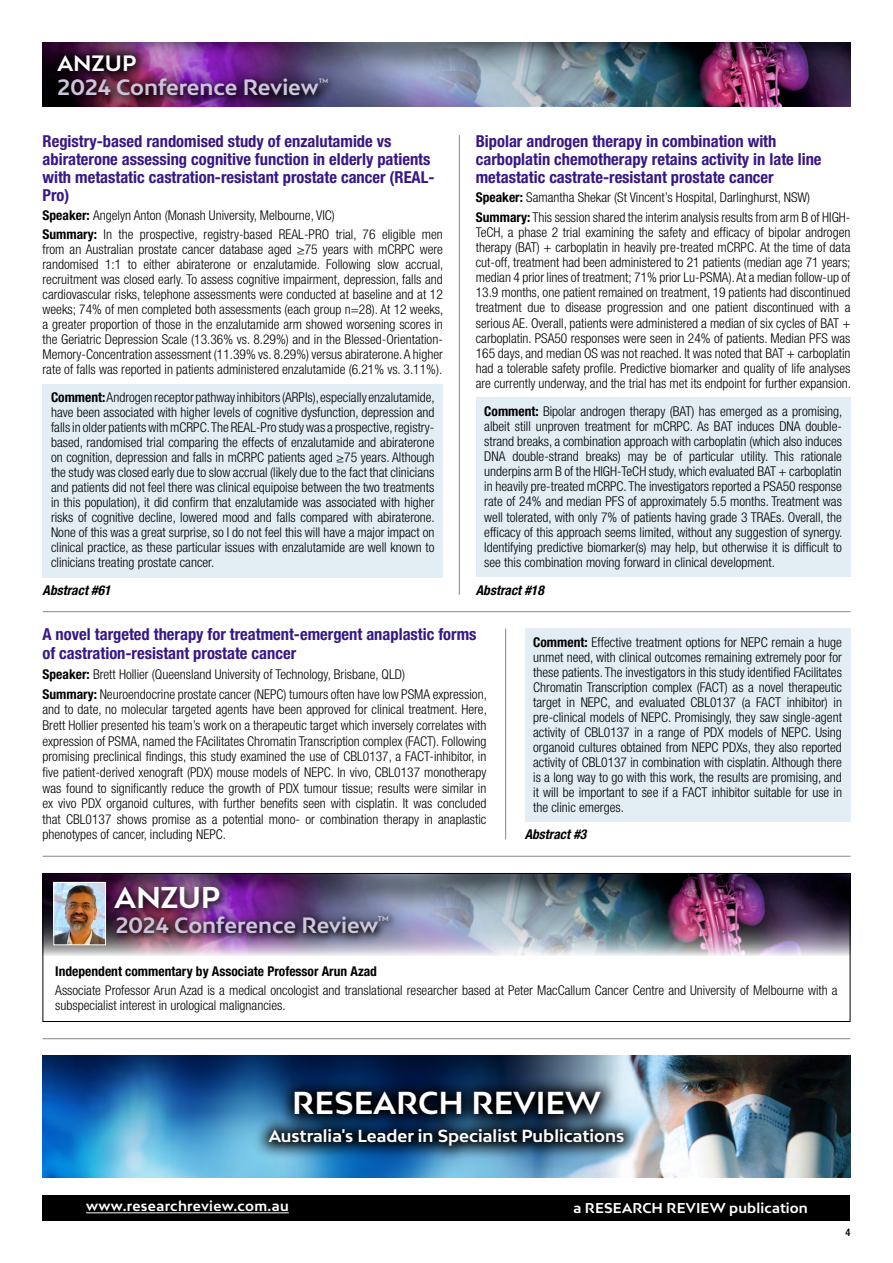
<style>
.page{position:relative;width:893px;height:1263px;background:#fff}
.page>*{position:absolute;margin:0;border:0;box-sizing:border-box;transform-origin:0 0}
.t1{font:700 30px "Bw Mitga";color:#fff}
.t2{font:700 28.5px "Bw Mitga";letter-spacing:-.015em;color:#fff}
.t3{font:700 21px "Bw Mitga";letter-spacing:-.005em;color:#cdc5db}
.t4{font:700 21px "Bw Mitga";color:#fff}
.t5{font:700 condensed 16.5px/18px "Helvetica Neue LT Pro";color:#381786}
.t6{font:700 16.5px "Bw Mitga";color:#fff}
.t7{font:300 condensed 13.5px/15px "Helvetica Neue LT Pro";color:#000;text-align:justify}
.t8{font:700 13.5px "Bw Mitga";letter-spacing:.01em;color:#fff}
.t9{font:700 condensed 13.5px "Helvetica Neue LT Pro";color:#000}
.t10{font:italic 700 condensed 13.5px "Helvetica Neue LT Pro";color:#000}
.t11{font:500 condensed 10.5px "Helvetica Neue LT Pro";color:#000}
.t12{font:700 6.75px "Bw Mitga";color:#cdc5db}
.t13{font:700 6px "Bw Mitga";color:#cdc5db;scale:.95 1}
.s1{font-weight:700}
</style>
<div class="page">
<div style="left:43px;top:1195px;width:807px;height:25px;background:#000"></div>
<hr style="left:86px;top:1212px;width:203px;height:1px;background:#fff">
<div style="left:43px;top:384px;width:400px;height:193px;background:#e2edf4"></div>
<div style="left:476px;top:398px;width:374px;height:179px;background:#e2edf4"></div>
<img style="left:45px;top:875px;width:803px;height:81px">
<div style="left:104px;top:903px;width:297px;height:43px;background:#000;opacity:.75"></div>
<div style="left:100px;top:870px;width:135px;height:54px;background:#000;opacity:.75"></div>
<div style="left:43px;top:873px;width:807px;height:149px;border:1px solid #000"></div>
<img style="left:55px;top:884px;width:49px;height:59px">
<div style="left:53px;top:882px;width:53px;height:63px;border:1px solid #fff"></div>
<hr style="left:459px;top:135px;width:1px;height:460px;background:#939598">
<hr style="left:43px;top:611px;width:807px;height:1px;background:#939598">
<div style="left:525px;top:628px;width:325px;height:194px;background:#e2edf4"></div>
<hr style="left:505px;top:628px;width:1px;height:211px;background:#939598">
<hr style="left:43px;top:856px;width:807px;height:1px;background:#939598">
<hr style="left:43px;top:1038px;width:807px;height:1px;background:#939598">
<img style="left:43px;top:1055px;width:807px;height:122px">
<img style="left:252px;top:1075px;width:388px;height:87px">
<img style="left:152px;top:43px;width:698px;height:63px">
<svg style="left:42px;top:42px;width:110px;height:46px;background:#40193c"></svg>
<img style="left:43px;top:64px;width:299px;height:43px">
<h3 class="t4" style="left:57px;top:49px;width:80px">ANZUP</h3>
<h3 class="t3" style="left:57px;top:73px;width:263px">2024 Conference Review</h3>
<p class="t13" style="left:319px;top:77px;width:11px">TM</p>
<p class="t5" style="left:43px;top:132px;width:393px">Registry-based randomised study of enzalutamide vs abiraterone assessing cognitive function in elderly patients with metastatic castration-resistant prostate cancer (REAL-Pro)</p>
<p class="t7" style="left:43px;top:206px;width:402px;line-height:19.2px"><span class="s1">Speaker:</span> Angelyn Anton (Monash University, Melbourne, VIC)<br><span class="s1">Summary:</span> In the prospective, registry-based REAL-PRO trial, 76 eligible men</p>
<p class="t7" style="left:43px;top:242px;width:402px">from an Australian prostate cancer database aged ≥75 years with mCRPC were randomised 1:1 to either abiraterone or enzalutamide. Following slow accrual, recruitment was closed early. To assess cognitive impairment, depression, falls and cardiovascular risks, telephone assessments were conducted at baseline and at 12 weeks; 74% of men completed both assessments (each group n=28). At 12 weeks, a greater proportion of those in the enzalutamide arm showed worsening scores in the Geriatric Depression Scale (13.36% vs. 8.29%) and in the Blessed-Orientation-Memory-Concentration assessment (11.39% vs. 8.29%) versus abiraterone. A higher rate of falls was reported in patients administered enzalutamide (6.21% vs. 3.11%).</p>
<p class="t7" style="left:51px;top:390px;width:385px"><span class="s1">Comment:</span> Androgen receptor pathway inhibitors (ARPIs), especially enzalutamide, have been associated with higher levels of cognitive dysfunction, depression and falls in older patients with mCRPC. The REAL-Pro study was a prospective, registry&shy;based, randomised trial comparing the effects of enzalutamide and abiraterone on cognition, depression and falls in mCRPC patients aged ≥75 years. Although the study was closed early due to slow accrual (likely due to the fact that clinicians and patients did not feel there was clinical equipoise between the two treatments in this population), it did confirm that enzalutamide was associated with higher risks of cognitive decline, lowered mood and falls compared with abiraterone.<br>None of this was a great surprise, so I do not feel this will have a major impact on clinical practice, as these particular issues with enzalutamide are well known to clinicians treating prostate cancer.</p>
<p class="t10" style="left:43px;top:582px;width:70px">Abstract #61</p>
<p class="t5" style="left:476px;top:132px;width:347px">Bipolar androgen therapy in combination with carboplatin chemotherapy retains activity in late line metastatic castrate-resistant prostate cancer</p>
<p class="t7" style="left:476px;top:188px;width:376px;line-height:19.4px"><span class="s1">Speaker:</span> Samantha Shekar (St Vincent’s Hospital, Darlinghurst, NSW)<br><span class="s1">Summary:</span> This session shared the interim analysis results from arm B of HIGH-</p>
<p class="t7" style="left:476px;top:224px;width:377px">TeCH, a phase 2 trial examining the safety and efficacy of bipolar androgen therapy (BAT) + carboplatin in heavily pre-treated mCRPC. At the time of data cut-off, treatment had been administered to 21 patients (median age 71 years; median 4 prior lines of treatment; 71% prior Lu-PSMA). At a median follow-up of 13.9 months, one patient remained on treatment, 19 patients had discontinued treatment due to disease progression and one patient discontinued with a serious AE. Overall, patients were administered a median of six cycles of BAT + carboplatin. PSA50 responses were seen in 24% of patients. Median PFS was 165 days, and median OS was not reached. It was noted that BAT + carboplatin had a tolerable safety profile. Predictive biomarker and quality of life analyses are currently underway, and the trial has met its endpoint for further expansion.</p>
<p class="t7" style="left:484px;top:403px;width:360px"><span class="s1">Comment:</span> Bipolar androgen therapy (BAT) has emerged as a promising, albeit still unproven treatment for mCRPC. As BAT induces DNA double&shy;strand breaks, a combination approach with carboplatin (which also induces DNA double-strand breaks) may be of particular utility. This rationale underpins arm B of the HIGH-TeCH study, which evaluated BAT + carboplatin in heavily pre-treated mCRPC. The investigators reported a PSA50 response rate of 24% and median PFS of approximately 5.5 months. Treatment was well tolerated, with only 7% of patients having grade 3 TRAEs. Overall, the efficacy of this approach seems limited, without any suggestion of synergy.<br>Identifying predictive biomarker(s) may help, but otherwise it is difficult to see this combination moving forward in clinical development.</p>
<p class="t10" style="left:476px;top:582px;width:70px">Abstract #18</p>
<p class="t5" style="left:43px;top:625px;width:435px;line-height:18.6px">A novel targeted therapy for treatment-emergent anaplastic forms of castration-resistant prostate cancer</p>
<p class="t7" style="left:43px;top:664px;width:446px;line-height:20px"><span class="s1">Speaker:</span> Brett Hollier (Queensland University of Technology, Brisbane, QLD)<br><span class="s1">Summary:</span> Neuroendocrine prostate cancer (NEPC) tumours often have low PSMA expression,</p>
<p class="t7" style="left:43px;top:702px;width:446px;line-height:15.6px">and to date, no molecular targeted agents have been approved for clinical treatment. Here, Brett Hollier presented his team’s work on a therapeutic target which inversely correlates with expression of PSMA, named the FAcilitates Chromatin Transcription complex (FACT). Following promising preclinical findings, this study examined the use of CBL0137, a FACT-inhibitor, in five patient-derived xenograft (PDX) mouse models of NEPC. In vivo, CBL0137 monotherapy was found to significantly reduce the growth of PDX tumour tissue; results were similar in ex vivo PDX organoid cultures, with further benefits seen with cisplatin. It was concluded that CBL0137 shows promise as a potential mono- or combination therapy in anaplastic phenotypes of cancer, including NEPC.</p>
<h2 class="t2" style="left:115px;top:878px;width:107px">ANZUP</h2>
<h3 class="t3" style="left:116px;top:911px;width:264px">2024 Conference Review</h3>
<p class="t12" style="left:378px;top:914px;width:13px">TM</p>
<p class="t7" style="left:533px;top:634px;width:310px"><span class="s1">Comment:</span> Effective treatment options for NEPC remain a huge unmet need, with clinical outcomes remaining extremely poor for these patients. The investigators in this study identified FAcilitates Chromatin Transcription complex (FACT) as a novel therapeutic target in NEPC, and evaluated CBL0137 (a FACT inhibitor) in pre-clinical models of NEPC. Promisingly, they saw single-agent activity of CBL0137 in a range of PDX models of NEPC. Using organoid cultures obtained from NEPC PDXs, they also reported activity of CBL0137 in combination with cisplatin. Although there is a long way to go with this work, the results are promising, and it will be important to see if a FACT inhibitor suitable for use in the clinic emerges.</p>
<p class="t10" style="left:525px;top:826px;width:63px">Abstract #3</p>
<p class="t9" style="left:55px;top:963px;width:323px">Independent commentary by Associate Professor Arun Azad</p>
<p class="t7" style="left:55px;top:983px;width:784px">Associate Professor Arun Azad is a medical oncologist and translational researcher based at Peter MacCallum Cancer Centre and University of Melbourne with a subspecialist interest in urological malignancies.</p>
<h1 class="t1" style="left:292px;top:1083px;width:310px">RESEARCH REVIEW</h1>
<p class="t6" style="left:269px;top:1125px;width:357px">Australia's Leader in Specialist Publications</p>
<p class="t8" style="left:86px;top:1197px;width:204px">www.researchreview.com.au</p>
<p class="t8" style="left:574px;top:1199px;width:236px">a RESEARCH REVIEW publication</p>
<p class="t11" style="left:845px;top:1226px;width:7px">4</p>
</div>
